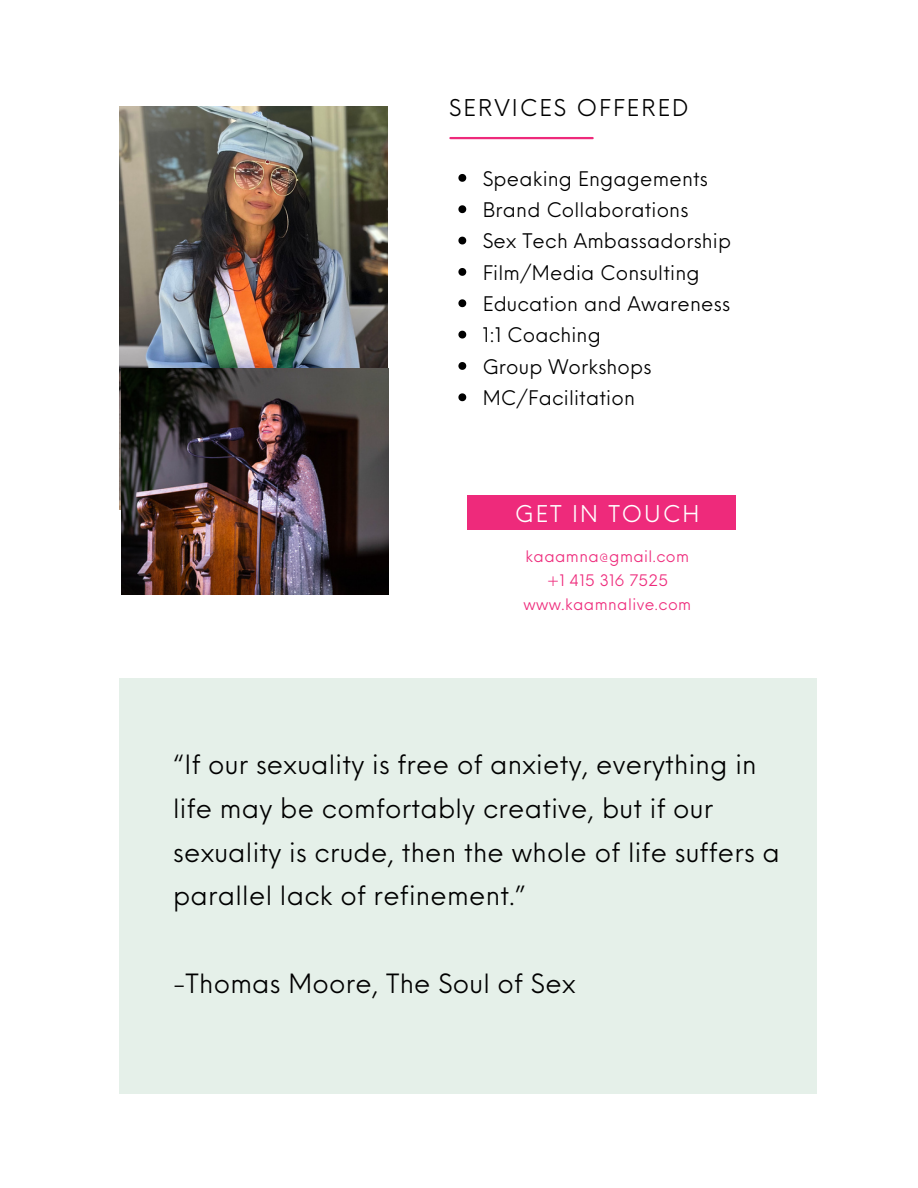
<style>
.page{position:relative;width:918px;height:1188px;background:#fff}
.page>*{position:absolute;margin:0;border:0;box-sizing:border-box;transform-origin:0 0}
.t1{font:25.95px/43.8px "Neue Einstellung";letter-spacing:.01em;color:#000}
.t2{font:22.5px "Neue Einstellung";letter-spacing:.09em;color:#000}
.t3{font:22.5px "Neue Einstellung";letter-spacing:.09em;color:#fff}
.t4{font:19.65px "Neue Einstellung";letter-spacing:.01em;color:#000}
.t5{font:15.45px "Neue Einstellung";letter-spacing:.03em;color:#ee2a7b}
</style>
<div class="page">
<div style="left:119px;top:678px;width:697px;height:415px;background:#e5f0e9"></div>
<img style="left:119px;top:107px;width:269px;height:402px">
<hr style="left:450px;top:137px;width:143px;height:2px;background:#ee2a7b">
<div style="left:468px;top:496px;width:268px;height:34px;background:#ee2a7b"></div>
<svg style="left:458px;top:174px;width:8px;height:8px"></svg>
<svg style="left:458px;top:205px;width:8px;height:8px"></svg>
<svg style="left:458px;top:237px;width:8px;height:7px"></svg>
<svg style="left:458px;top:268px;width:8px;height:8px"></svg>
<svg style="left:458px;top:299px;width:8px;height:8px"></svg>
<svg style="left:458px;top:331px;width:8px;height:8px"></svg>
<svg style="left:458px;top:362px;width:8px;height:8px"></svg>
<svg style="left:458px;top:393px;width:8px;height:8px"></svg>
<img style="left:121px;top:368px;width:267px;height:226px">
<p class="t2" style="left:449px;top:88px;width:241px">SERVICES OFFERED</p>
<p class="t4" style="left:483px;top:161px;width:227px">Speaking Engagements</p>
<p class="t4" style="left:483px;top:192px;width:207px">Brand Collaborations</p>
<p class="t4" style="left:483px;top:224px;width:250px">Sex Tech Ambassadorship</p>
<p class="t4" style="left:483px;top:255px;width:218px">Film/Media Consulting</p>
<p class="t4" style="left:483px;top:286px;width:249px">Education and Awareness</p>
<p class="t4" style="left:483px;top:318px;width:120px">1:1 Coaching</p>
<p class="t4" style="left:483px;top:349px;width:170px">Group Workshops</p>
<p class="t4" style="left:483px;top:380px;width:154px">MC/Facilitation</p>
<p class="t3" style="left:515px;top:493px;width:186px">GET IN TOUCH</p>
<p class="t5" style="left:526px;top:542px;width:165px">kaaamna@gmail.com</p>
<p class="t5" style="left:547px;top:566px;width:123px">+1 415 316 7525</p>
<p class="t5" style="left:523px;top:591px;width:169px">www.kaamnalive.com</p>
<p class="t1" style="left:173px;top:740px;width:608px">“If our sexuality is free of anxiety, everything in life may be comfortably creative, but if our sexuality is crude, then the whole of life suffers a parallel lack of refinement.”</p>
<p class="t1" style="left:173px;top:959px;width:404px">-Thomas Moore, The Soul of Sex</p>
</div>
